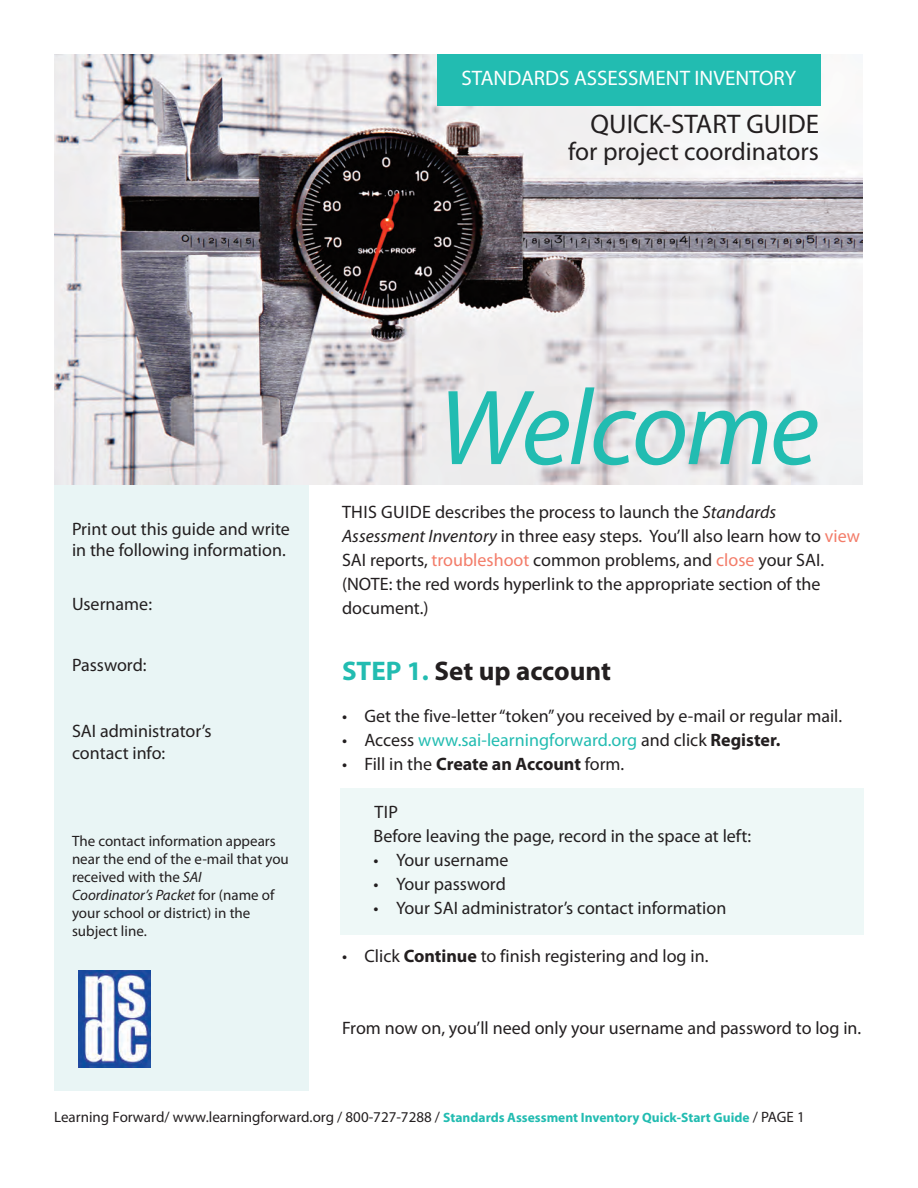
<style>
.page{position:relative;width:918px;height:1188px;background:#fff}
.page>*{position:absolute;margin:0;border:0;box-sizing:border-box;transform-origin:0 0}
.t1{font:italic 108px "Myriad Pro";letter-spacing:-.025em;color:#22bcb1}
.t2{font:700 27px "Myriad Pro";color:#231f20}
.t3{font:27px "Myriad Pro";color:#231f20}
.t4{font:25.5px "Myriad Pro";color:#231f20}
.t5{font:21px "Myriad Pro";color:#fff}
.t6{font:18px/24px "Myriad Pro";color:#231f20}
.t7{font:18px "Myriad Pro";color:#22bcb1}
.t8{font:15px/18px "Myriad Pro";color:#231f20}
.s1{font-style:italic}
.s2{color:#f37c69}
.s3{color:#22bcb1}
.s4{color:#231f20}
.s5{font-weight:700;color:#231f20}
.s6{font-weight:700}
.s7{font-weight:700;font-size:13.5px;color:#22bcb1}
</style>
<div class="page">
<div style="left:341px;top:788px;width:523px;height:147px;background:#eef8f7"></div>
<div style="left:54px;top:476px;width:255px;height:615px;background:#e9f5f5"></div>
<img style="left:54px;top:54px;width:809px;height:430px">
<div style="left:437px;top:54px;width:384px;height:51px;background:#22bcb1"></div>
<img style="left:79px;top:970px;width:72px;height:98px">
<p class="t5" style="left:462px;top:70px;width:336px">STANDARDS ASSESSMENT INVENTORY</p>
<h2 class="t3" style="left:591px;top:114px;width:230px">QUICK-START GUIDE</h2>
<h3 class="t4" style="left:568px;top:142px;width:252px">for project coordinators</h3>
<p class="t6" style="left:72px;top:520px;width:219px;line-height:21px">Print out this guide and write in the following information.</p>
<p class="t6" style="left:72px;top:593px;width:82px">Username:</p>
<p class="t6" style="left:72px;top:654px;width:76px">Password:</p>
<p class="t6" style="left:72px;top:721px;width:141px;line-height:22.5px">SAI administrator’s contact info:</p>
<p class="t8" style="left:72px;top:833px;width:218px">The contact information appears near the end of the e-mail that you received with the <span class="s1">SAI<br>Coordinator’s Packet</span> for (name of your school or district) in the subject line.</p>
<h1 class="t1" style="left:438px;top:387px;width:383px">Welcome</h1>
<p class="t6" style="left:342px;top:501px;width:519px">ThIS GUIDE describes the process to launch the <span class="s1">Standards Assessment Inventory</span> in three easy steps. You’ll also learn how to <span class="s2">view </span>SAI reports, <span class="s2">troubleshoot</span> common problems, and <span class="s2">close</span> your SAI. (NOTE: the red words hyperlink to the appropriate section of the document.)</p>
<h2 class="t2" style="left:342px;top:661px;width:271px"><span class="s3">STEP 1.</span> Set up account</h2>
<p class="t6" style="left:342px;top:705px;width:502px">• Get the five-letter “token” you received by e-mail or regular mail.</p>
<p class="t7" style="left:342px;top:733px;width:440px"><span class="s4">• Access</span> www.sai-learningforward.org <span class="s4">and click</span> <span class="s5">Register.</span></p>
<p class="t6" style="left:342px;top:753px;width:284px">• Fill in the <span class="s6">Create an Account</span> form.</p>
<p class="t6" style="left:374px;top:801px;width:379px">TIP<br>Before leaving the page, record in the space at left:</p>
<p class="t6" style="left:374px;top:849px;width:137px">• Your username</p>
<p class="t6" style="left:374px;top:873px;width:134px">• Your password</p>
<p class="t6" style="left:374px;top:897px;width:354px">• Your SAI administrator’s contact information</p>
<p class="t6" style="left:342px;top:945px;width:368px">• Click <span class="s6">Continue</span> to finish registering and log in.</p>
<p class="t6" style="left:342px;top:1017px;width:521px">From now on, you’ll need only your username and password to log in.</p>
<p class="t8" style="left:54px;top:1108px;width:752px">Learning Forward/ www.learningforward.org / 800-727-7288 / <span class="s7">Standards Assessment Inventory Quick-Start Guide</span> / PAGE 1</p>
</div>
